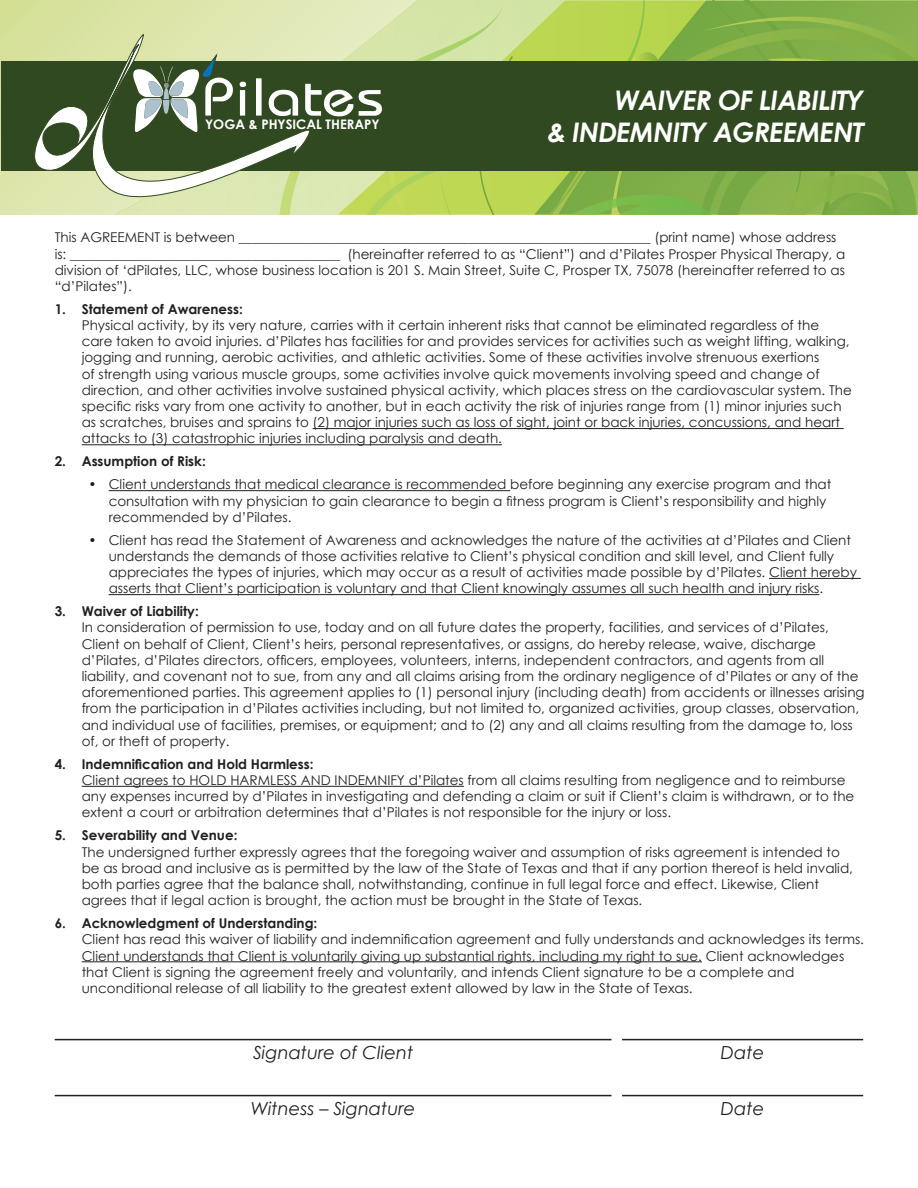
<style>
.page{position:relative;width:918px;height:1188px;background:#fff}
.page>*{position:absolute;margin:0;border:0;box-sizing:border-box;transform-origin:0 0}
.t1{font:italic 700 27px "Century Gothic";letter-spacing:-.025em;color:#fff}
.t2{font:italic 18px "Century Gothic";color:#231f20}
.t3{font:13.5px/16.2px "Century Gothic";color:#231f20}
.t4{font:700 13.5px "Century Gothic";color:#231f20}
.t5{font:700 13.2px "Century Gothic";color:#fff}
.s1{font-weight:700}
</style>
<div class="page">
<svg style="left:1px;top:1px;width:132px;height:214px;background:#d9e2a3"></svg>
<div style="left:1px;top:61px;width:917px;height:110px;background:#314920"></div>
<svg style="left:133px;top:1px;width:785px;height:214px"></svg>
<svg style="left:34px;top:34px;width:276px;height:169px"></svg>
<hr style="left:313px;top:428px;width:531px;height:1px;background:#231f20">
<hr style="left:82px;top:444px;width:420px;height:1px;background:#231f20">
<hr style="left:109px;top:490px;width:401px;height:1px;background:#231f20">
<hr style="left:769px;top:578px;width:92px;height:1px;background:#231f20">
<hr style="left:109px;top:594px;width:710px;height:1px;background:#231f20">
<hr style="left:82px;top:786px;width:382px;height:1px;background:#231f20">
<hr style="left:82px;top:961px;width:620px;height:1px;background:#231f20">
<hr style="left:55px;top:1039px;width:557px;height:1px;background:#231f20">
<hr style="left:622px;top:1039px;width:241px;height:1px;background:#231f20">
<hr style="left:55px;top:1095px;width:557px;height:1px;background:#231f20">
<hr style="left:622px;top:1095px;width:241px;height:1px;background:#231f20">
<p class="t5" style="left:205px;top:114px;width:176px">YOGA &amp; PHYSICAL THERAPY</p>
<p class="t1" style="left:615px;top:80px;width:251px">WAIVER OF LIABILITY</p>
<p class="t1" style="left:548px;top:112px;width:318px">&amp; INDEMNITY AGREEMENT</p>
<p class="t3" style="left:55px;top:229px;width:792px">This AGREEMENT is between _____________________________________________________________ (print name) whose address is: ________________________________________ (hereinafter referred to as “Client”) and d’Pilates Prosper Physical Therapy, a division of ‘dPilates, LLC, whose business location is 201 S. Main Street, Suite C, Prosper TX, 75078 (hereinafter referred to as “d’Pilates”).</p>
<p class="t3" style="left:82px;top:301px;width:772px;text-indent:-27px"><span class="s1">1. Statement of Awareness:<br></span>Physical activity, by its very nature, carries with it certain inherent risks that cannot be eliminated regardless of the care taken to avoid injuries. d’Pilates has facilities for and provides services for activities such as weight lifting, walking, jogging and running, aerobic activities, and athletic activities. Some of these activities involve strenuous exertions<br>of strength using various muscle groups, some activities involve quick movements involving speed and change of direction, and other activities involve sustained physical activity, which places stress on the cardiovascular system. The specific risks vary from one activity to another, but in each activity the risk of injuries range from (1) minor injuries such as scratches, bruises and sprains to (2) major injuries such as loss of sight, joint or back injuries, concussions, and heart attacks to (3) catastrophic injuries including paralysis and death.</p>
<p class="t4" style="left:55px;top:451px;width:153px">2. Assumption of Risk:</p>
<p class="t3" style="left:109px;top:476px;width:724px;text-indent:-20px">• Client understands that medical clearance is recommended before beginning any exercise program and that consultation with my physician to gain clearance to begin a fitness program is Client’s responsibility and highly recommended by d’Pilates.</p>
<p class="t3" style="left:109px;top:532px;width:750px;text-indent:-20px">• Client has read the Statement of Awareness and acknowledges the nature of the activities at d’Pilates and Client understands the demands of those activities relative to Client’s physical condition and skill level, and Client fully appreciates the types of injuries, which may occur as a result of activities made possible by d’Pilates. Client hereby asserts that Client’s participation is voluntary and that Client knowingly assumes all such health and injury risks.</p>
<p class="t3" style="left:82px;top:603px;width:784px;text-indent:-27px"><span class="s1">3. Waiver of Liability:<br></span>In consideration of permission to use, today and on all future dates the property, facilities, and services of d’Pilates, Client on behalf of Client, Client’s heirs, personal representatives, or assigns, do hereby release, waive, discharge d’Pilates, d’Pilates directors, officers, employees, volunteers, interns, independent contractors, and agents from all liability, and covenant not to sue, from any and all claims arising from the ordinary negligence of d’Pilates or any of the aforementioned parties. This agreement applies to (1) personal injury (including death) from accidents or illnesses arising from the participation in d’Pilates activities including, but not limited to, organized activities, group classes, observation, and individual use of facilities, premises, or equipment; and to (2) any and all claims resulting from the damage to, loss of, or theft of property.</p>
<p class="t3" style="left:82px;top:756px;width:774px;text-indent:-27px"><span class="s1">4. Indemnification and Hold Harmless:<br></span>Client agrees to HOLD HARMLESS AND INDEMNIFY d’Pilates from all claims resulting from negligence and to reimburse any expenses incurred by d’Pilates in investigating and defending a claim or suit if Client’s claim is withdrawn, or to the extent a court or arbitration determines that d’Pilates is not responsible for the injury or loss.</p>
<p class="t3" style="left:82px;top:827px;width:773px;text-indent:-27px"><span class="s1">5. Severability and Venue:<br></span>The undersigned further expressly agrees that the foregoing waiver and assumption of risks agreement is intended to be as broad and inclusive as is permitted by the law of the State of Texas and that if any portion thereof is held invalid, both parties agree that the balance shall, notwithstanding, continue in full legal force and effect. Likewise, Client agrees that if legal action is brought, the action must be brought in the State of Texas.</p>
<p class="t3" style="left:82px;top:915px;width:784px;text-indent:-27px"><span class="s1">6. Acknowledgment of Understanding:<br></span>Client has read this waiver of liability and indemnification agreement and fully understands and acknowledges its terms.<br>Client understands that Client is voluntarily giving up substantial rights, including my right to sue. Client acknowledges that Client is signing the agreement freely and voluntarily, and intends Client signature to be a complete and unconditional release of all liability to the greatest extent allowed by law in the State of Texas.</p>
<p class="t2" style="left:253px;top:1040px;width:162px">Signature of Client</p>
<p class="t2" style="left:721px;top:1040px;width:45px">Date</p>
<p class="t2" style="left:251px;top:1096px;width:166px">Witness – Signature</p>
<p class="t2" style="left:721px;top:1096px;width:45px">Date</p>
</div>
